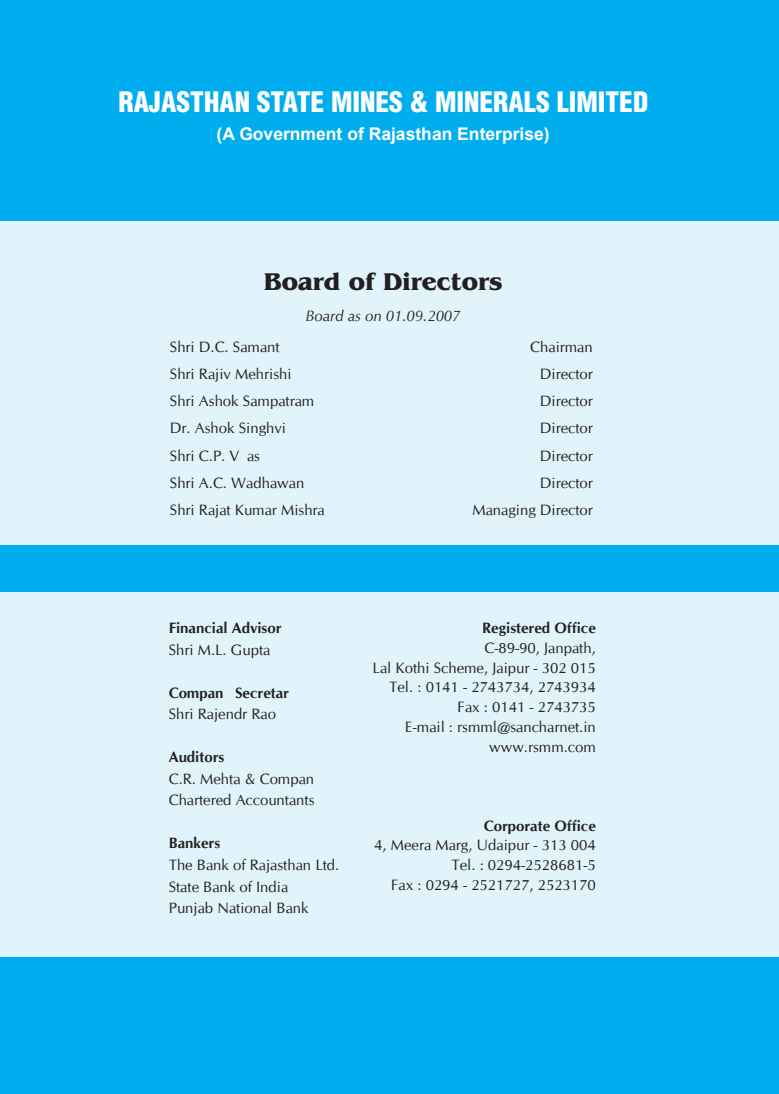
<style>
.page{position:relative;width:779px;height:1094px;background:#fff}
.page>*{position:absolute;margin:0;border:0;box-sizing:border-box;transform-origin:0 0}
.t1{font:27.5px "Switzerland Cond Black";color:#fff}
.t2{font:700 25px "Benguiat IT Cby BT";color:#231f20}
.t3{font:700 17.5px "Arial";color:#fff}
.t4{font:15px/19.8px "CG Omega";color:#231f20}
.t5{font:700 15px "CG Omega";color:#231f20}
.t6{font:italic 15px "CG Omega";color:#231f20}
</style>
<div class="page">
<div style="left:0;top:0;width:778px;height:1093px;background:#e1f4fc"></div>
<div style="left:0;top:0;width:778px;height:221px;background:#00aeef"></div>
<div style="left:0;top:545px;width:778px;height:46px;background:#00aeef"></div>
<div style="left:0;top:957px;width:778px;height:136px;background:#00aeef"></div>
<h1 class="t1" style="left:118px;top:85px;width:531px">RAJASTHAN STATE MINES &amp; MINERALS LIMITED</h1>
<p class="t3" style="left:217px;top:127px;width:334px">(A Government of Rajasthan Enterprise)</p>
<h2 class="t2" style="left:263px;top:271px;width:240px">Board of Directors</h2>
<p class="t6" style="left:305px;top:310px;width:157px">Board as on 01.09.2007</p>
<p class="t4" style="left:170px;top:338px;width:111px">Shri D.C. Samant</p>
<p class="t4" style="left:530px;top:338px;width:64px">Chairman</p>
<p class="t4" style="left:170px;top:365px;width:123px">Shri Rajiv Mehrishi</p>
<p class="t4" style="left:540px;top:365px;width:54px">Director</p>
<p class="t4" style="left:170px;top:392px;width:146px">Shri Ashok Sampatram</p>
<p class="t4" style="left:540px;top:392px;width:54px">Director</p>
<p class="t4" style="left:170px;top:419px;width:118px">Dr. Ashok Singhvi</p>
<p class="t4" style="left:540px;top:419px;width:54px">Director</p>
<p class="t4" style="left:170px;top:447px;width:92px">Shri C.P. Vyas</p>
<p class="t4" style="left:540px;top:447px;width:54px">Director</p>
<p class="t4" style="left:170px;top:474px;width:136px">Shri A.C. Wadhawan</p>
<p class="t4" style="left:540px;top:474px;width:54px">Director</p>
<p class="t4" style="left:170px;top:501px;width:156px">Shri Rajat Kumar Mishra</p>
<p class="t4" style="left:472px;top:501px;width:122px">Managing Director</p>
<p class="t5" style="left:169px;top:622px;width:114px">Financial Advisor</p>
<p class="t4" style="left:169px;top:640px;width:103px">Shri M.L. Gupta</p>
<p class="t5" style="left:169px;top:686px;width:129px">Company Secretary</p>
<p class="t4" style="left:169px;top:705px;width:109px">Shri Rajendr Rao</p>
<p class="t5" style="left:169px;top:751px;width:57px">Auditors</p>
<p class="t4" style="left:169px;top:769px;width:154px;line-height:21.5px">C.R. Mehta &amp; Company<br>Chartered Accountants</p>
<p class="t5" style="left:169px;top:837px;width:53px">Bankers</p>
<p class="t4" style="left:169px;top:855px;width:172px;line-height:21.5px">The Bank of Rajasthan Ltd.<br>State Bank of India<br>Punjab National Bank</p>
<p class="t5" style="left:482px;top:622px;width:115px">Registered Office</p>
<p class="t4" style="left:372px;top:639px;width:225px;text-align:right">C-89-90, Janpath,<br>Lal Kothi Scheme, Jaipur - 302 015<br>Tel. : 0141 - 2743734, 2743934<br>Fax : 0141 - 2743735<br>E-mail : rsmml@sancharnet.in www.rsmm.com</p>
<p class="t5" style="left:484px;top:819px;width:114px">Corporate Office</p>
<p class="t4" style="left:374px;top:836px;width:223px;text-align:right">4, Meera Marg, Udaipur - 313 004<br>Tel. : 0294-2528681-5<br>Fax : 0294 - 2521727, 2523170</p>
</div>
